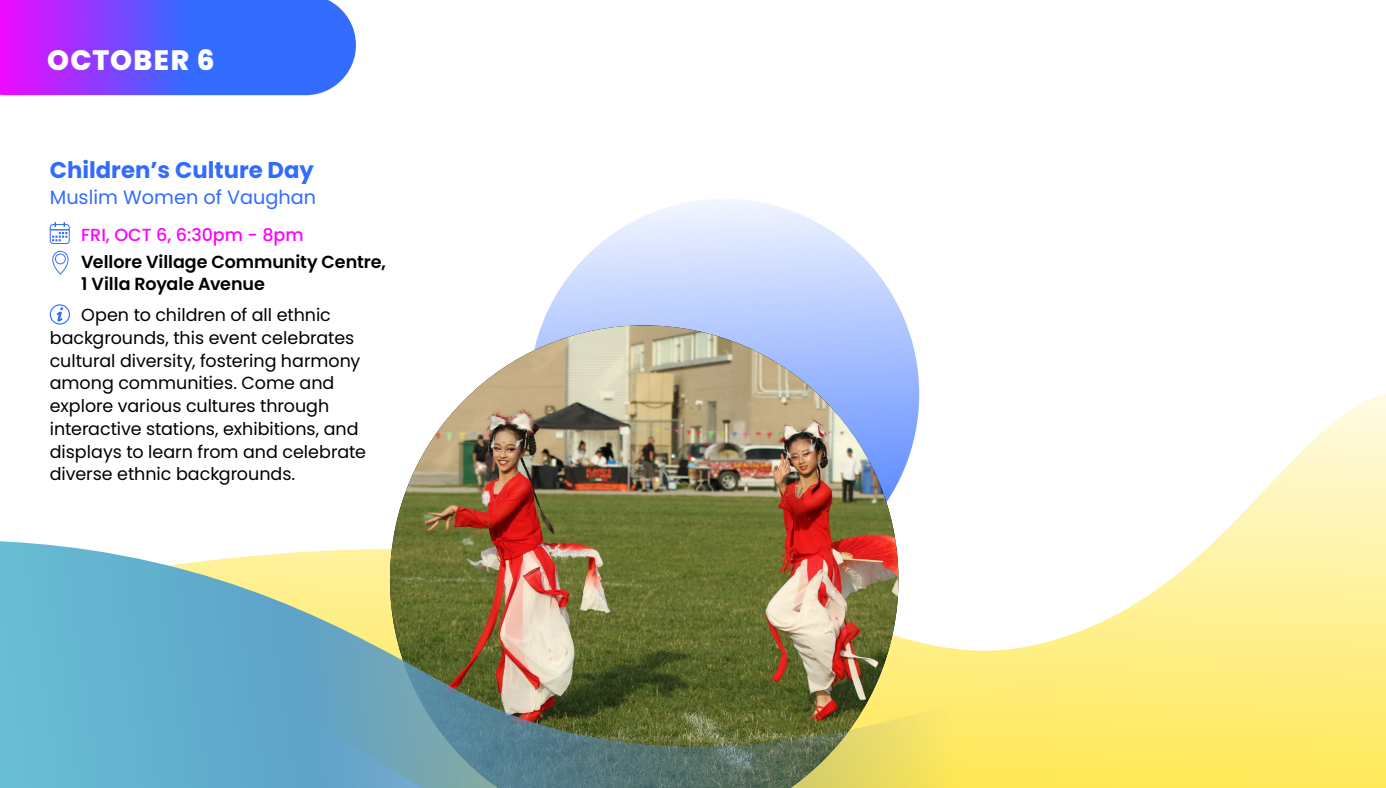
<style>
.page{position:relative;width:1386px;height:788px;background:#fff}
.page>*{position:absolute;margin:0;border:0;box-sizing:border-box;transform-origin:0 0}
.t1{font:800 28px "Poppins";letter-spacing:.045em;color:#fff}
.t2{font:700 22.75px "Poppins";color:#326cfe}
.t3{font:19.25px "Poppins";color:#326cfe}
.t4{font:17.5px/22.8px "Poppins";color:#000}
.t5{font:600 17.5px/22.8px "Poppins";letter-spacing:-.005em;color:#000}
.t6{font:500 17.5px "Poppins";color:#f0f}
</style>
<div class="page">
<svg style="left:529px;top:199px;width:390px;height:390px;background:#cddbff"></svg>
<svg style="left:898px;top:390px;width:488px;height:398px"></svg>
<svg style="left:50px;top:222px;width:20px;height:22px"></svg>
<svg style="left:52px;top:251px;width:17px;height:24px"></svg>
<div style="left:50px;top:304px;width:20px;height:20px;border:1px solid #326cfe;border-radius:50%"></div>
<svg style="left:57px;top:307px;width:6px;height:14px"></svg>
<img style="left:393px;top:325px;width:505px;height:215px">
<img style="left:0;top:540px;width:1056px;height:248px">
<svg style="left:0;top:0;width:356px;height:95px;background:#6a54ff"></svg>
<h1 class="t1" style="left:47px;top:44px;width:169px">OCTOBER 6</h1>
<h2 class="t2" style="left:50px;top:157px;width:266px">Children’s Culture Day</h2>
<p class="t3" style="left:50px;top:186px;width:268px">Muslim Women of Vaughan</p>
<p class="t6" style="left:81px;top:224px;width:224px">FRI, OCT 6, 6:30pm - 8pm</p>
<p class="t5" style="left:81px;top:250px;width:306px">Vellore Village Community Centre,<br>1 Villa Royale Avenue</p>
<p class="t4" style="left:50px;top:303px;width:318px;text-indent:32px">Open to children of all ethnic backgrounds, this event celebrates cultural diversity, fostering harmony among communities. Come and explore various cultures through interactive stations, exhibitions, and displays to learn from and celebrate diverse ethnic backgrounds.</p>
</div>
